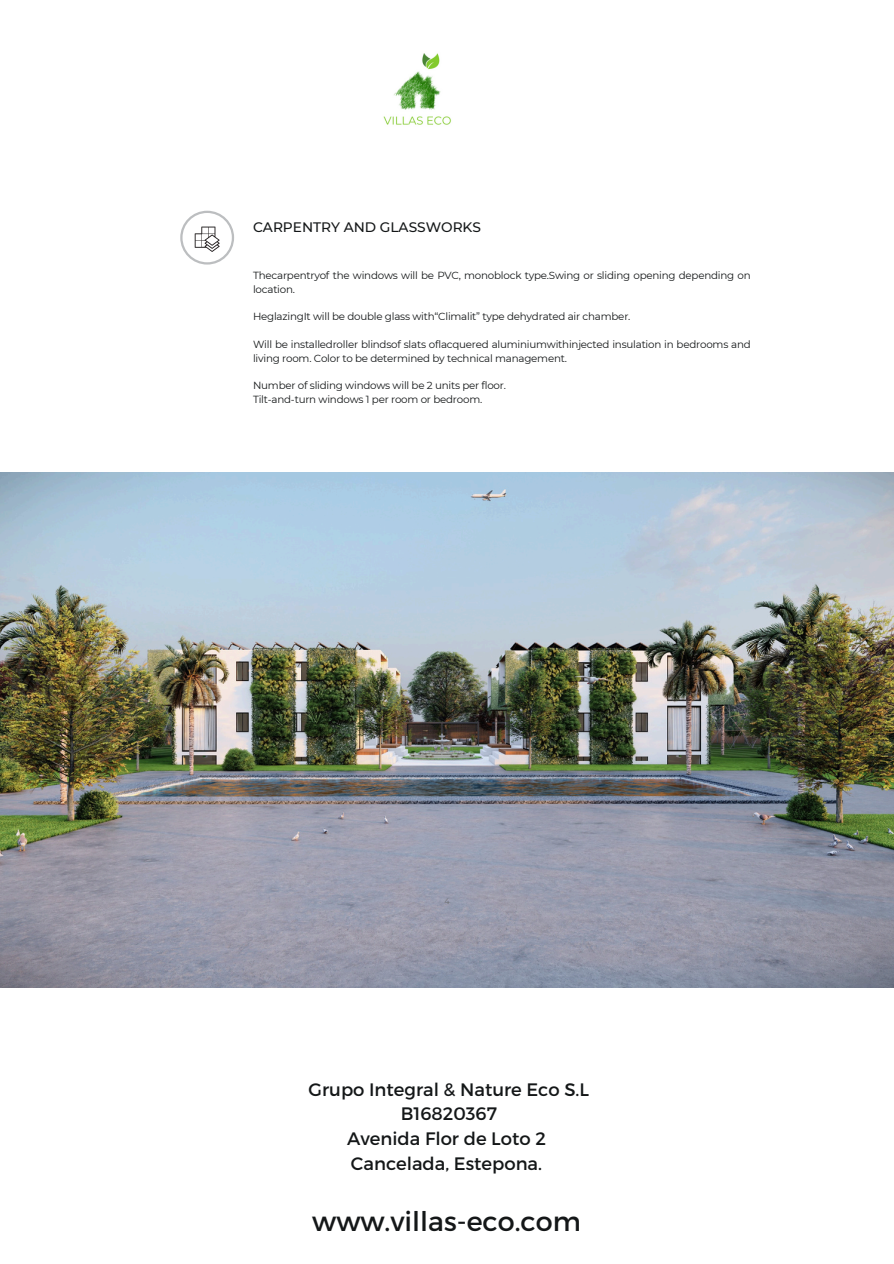
<style>
.page{position:relative;width:894px;height:1264px;background:#fff}
.page>*{position:absolute;margin:0;border:0;box-sizing:border-box;transform-origin:0 0}
.t1{font:27px "Montserrat";color:#141718}
.t2{font:18px/24.8px "Montserrat";color:#141718;text-align:center}
.t3{font:500 13.8px "Montserrat";color:#141718}
.t4{font:10.35px/13.8px "Montserrat";letter-spacing:-.02em;color:#141718}
.t5{font:7.95px "Montserrat";color:#6d6e70}
</style>
<div class="page">
<svg style="left:180px;top:211px;width:54px;height:53px"></svg>
<img style="left:0;top:473px;width:893px;height:514px">
<img style="left:383px;top:53px;width:68px;height:72px">
<h3 class="t3" style="left:253px;top:218px;width:229px">CARPENTRY AND GLASSWORKS</h3>
<p class="t4" style="left:253px;top:268px;width:499px">Thecarpentryof the windows will be PVC, monoblock type.Swing or sliding opening depending on location.</p>
<p class="t4" style="left:253px;top:310px;width:379px">HeglazingIt will be double glass with“Climalit” type dehydrated air chamber.</p>
<p class="t4" style="left:253px;top:337px;width:499px">Will be installedroller blindsof slats oflacquered aluminiumwithinjected insulation in bedrooms and living room. Color to be determined by technical management.</p>
<p class="t4" style="left:253px;top:378px;width:254px">Number of sliding windows will be 2 units per floor.</p>
<p class="t4" style="left:253px;top:392px;width:231px">Tilt-and-turn windows 1 per room or bedroom.</p>
<p class="t5" style="left:444px;top:896px;width:7px">4</p>
<p class="t2" style="left:308px;top:1075px;width:282px">Grupo Integral &amp; Nature Eco S.L<br>B16820367<br>Avenida Flor de Loto 2<br>Cancelada, Estepona.</p>
<p class="t1" style="left:312px;top:1203px;width:270px">www.villas-eco.com</p>
</div>
